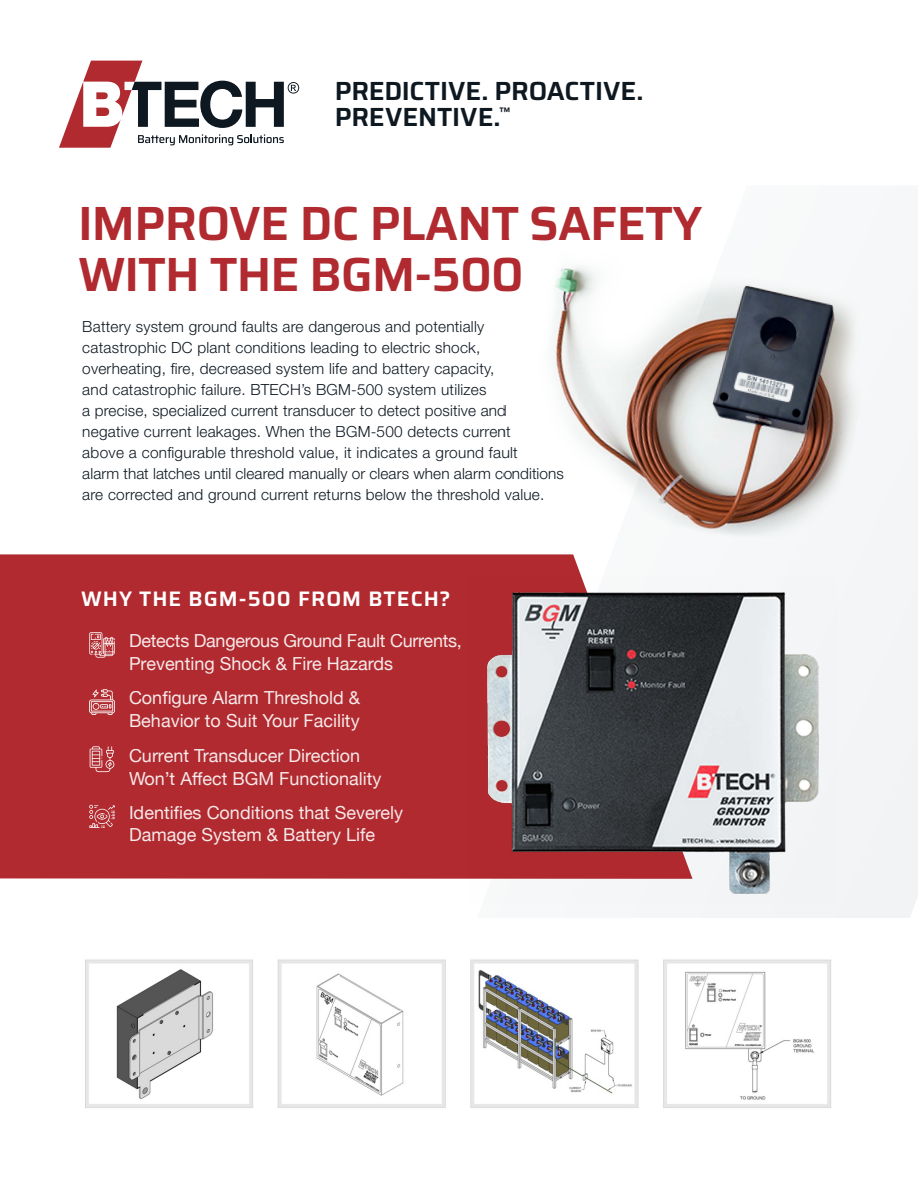
<style>
.page{position:relative;width:918px;height:1188px;background:#fff}
.page>*{position:absolute;margin:0;border:0;box-sizing:border-box;transform-origin:0 0}
.t1{font:600 48px/51px "Saira";letter-spacing:-.015em;color:#b02a2f}
.t2{font:600 26.25px/26.7px "Saira";color:#0e1821}
.t3{font:600 21px "Saira";letter-spacing:.05em;color:#fff}
.t4{font:18px/22.5px "Helvetica Neue";color:#fff}
.t5{font:300 15.3px/21px "Helvetica Neue LT Std";letter-spacing:.015em;color:#0e1821}
</style>
<div class="page">
<div style="left:698px;top:428px;width:220px;height:490px;background:#f3f4f6"></div>
<div style="left:0;top:554px;width:582px;height:325px;background:#b02a2f"></div>
<svg style="left:59px;top:61px;width:240px;height:87px"></svg>
<svg style="left:89px;top:632px;width:26px;height:26px"></svg>
<svg style="left:90px;top:746px;width:24px;height:26px"></svg>
<svg style="left:89px;top:689px;width:26px;height:26px"></svg>
<svg style="left:89px;top:805px;width:26px;height:23px"></svg>
<img style="left:85px;top:959px;width:746px;height:149px">
<img style="left:468px;top:577px;width:369px;height:327px">
<img style="left:505px;top:267px;width:375px;height:291px">
<h2 class="t2" style="left:335px;top:76px;width:310px">PREDICTIVE. PROACTIVE.<br>PREVENTIVE.<sup>™</sup></h2>
<h1 class="t1" style="left:78px;top:196px;width:626px">IMPROVE DC PLANT SAFETY<br>WITH THE BGM-500</h1>
<p class="t5" style="left:82px;top:316px;width:483px">Battery system ground faults are dangerous and potentially catastrophic DC plant conditions leading to electric shock, overheating, fire, decreased system life and battery capacity,<br>and catastrophic failure. BTECH’s BGM-500 system utilizes<br>a precise, specialized current transducer to detect positive and negative current leakages. When the BGM-500 detects current<br>above a configurable threshold value, it indicates a ground fault<br>alarm that latches until cleared manually or clears when alarm conditions are corrected and ground current returns below the threshold value.</p>
<h3 class="t3" style="left:81px;top:582px;width:371px">WHY THE BGM-500 FROM BTECH?</h3>
<p class="t4" style="left:129px;top:631px;width:334px">Detects Dangerous Ground Fault Currents,<br>Preventing Shock &amp; Fire Hazards</p>
<p class="t4" style="left:129px;top:688px;width:233px">Configure Alarm Threshold &amp;<br>Behavior to Suit Your Facility</p>
<p class="t4" style="left:129px;top:746px;width:254px">Current Transducer Direction<br>Won’t Affect BGM Functionality</p>
<p class="t4" style="left:129px;top:802px;width:276px">Identifies Conditions that Severely<br>Damage System &amp; Battery Life</p>
</div>
